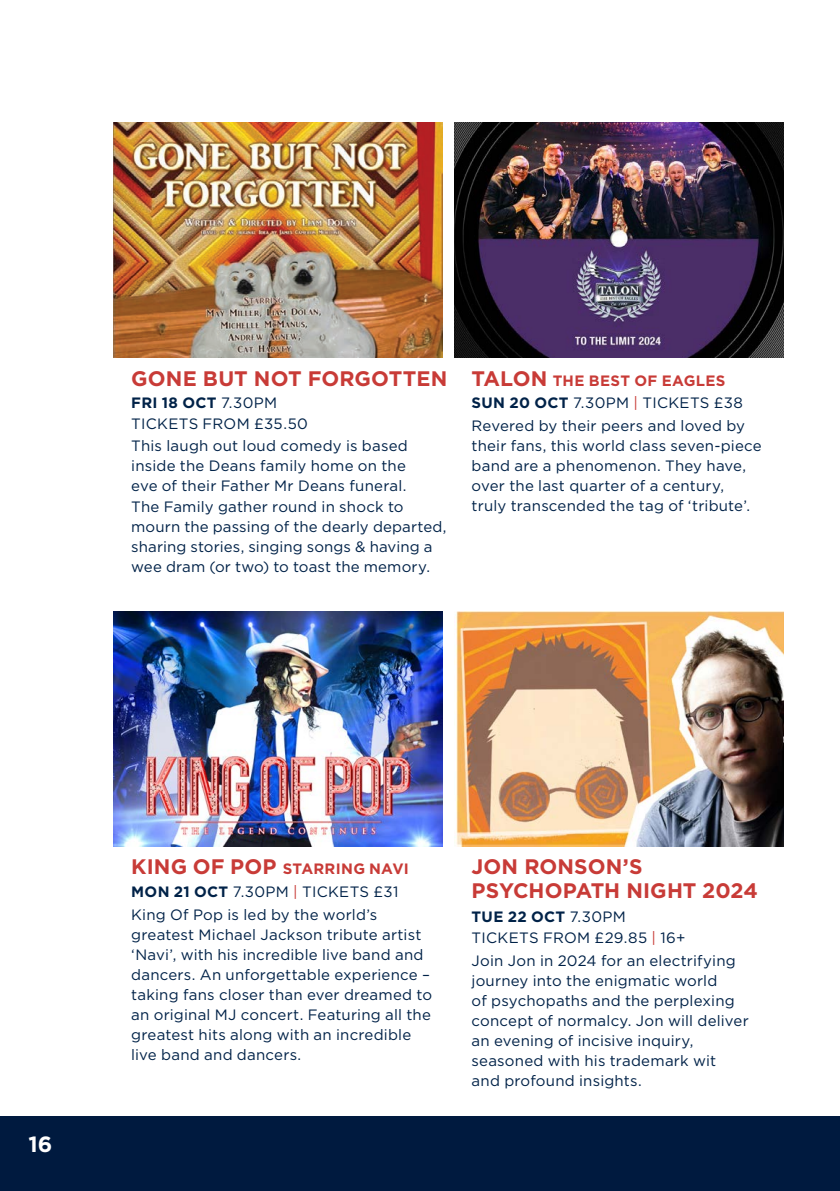
<style>
.page{position:relative;width:840px;height:1191px;background:#fff}
.page>*{position:absolute;margin:0;border:0;box-sizing:border-box;transform-origin:0 0}
.t1{font:700 22px "Gotham";color:#fff}
.Body_Copy__Regular{font:700 21px/24px "Gotham";letter-spacing:.005em;color:#c83b37}
.Body_Copy__Regular-2{font:15px/20px "Gotham";letter-spacing:.01em;color:#002248}
.Body_Copy__Regular-3{font:700 15px "Gotham";letter-spacing:.02em;color:#c83b37}
.s1{font-weight:700}
.s2{font-size:21px}
.s3{color:#c83b37}
</style>
<div class="page">
<hr style="left:839px;top:1116px;width:1px;height:75px;background:#001a3f">
<div style="left:0;top:1116px;width:839px;height:75px;background:#001a3f"></div>
<img style="left:114px;top:123px;width:328px;height:235px">
<img style="left:114px;top:611px;width:328px;height:235px">
<img style="left:454px;top:611px;width:328px;height:235px">
<img style="left:454px;top:123px;width:328px;height:235px">
<p class="Body_Copy__Regular" style="left:131px;top:366px;width:317px">GONE BUT NOT FORGOTTEN</p>
<p class="Body_Copy__Regular-2" style="left:131px;top:391px;width:178px;line-height:21px"><span class="s1">FRI 18 OCT</span> 7.30PM<br>TICKETS FROM £35.50</p>
<p class="Body_Copy__Regular-2" style="left:131px;top:436px;width:316px">This laugh out loud comedy is based inside the Deans family home on the<br>eve of their Father Mr Deans funeral.<br>The Family gather round in shock to mourn the passing of the dearly departed, sharing stories, singing songs &amp; having a wee dram (or two) to toast the memory.</p>
<p class="Body_Copy__Regular-3" style="left:471px;top:370px;width:255px"><span class="s2">TALON</span> THE BEST OF EAGLES</p>
<p class="Body_Copy__Regular-2" style="left:471px;top:392px;width:273px"><span class="s1">SUN 20 OCT</span> 7.30PM <span class="s3">|</span> TICKETS £38</p>
<p class="Body_Copy__Regular-2" style="left:471px;top:415px;width:291px">Revered by their peers and loved by their fans, this world class seven-piece band are a phenomenon. They have, over the last quarter of a century, truly transcended the tag of ‘tribute’.</p>
<p class="t1" style="left:28px;top:1129px;width:26px">16</p>
<p class="Body_Copy__Regular-3" style="left:131px;top:859px;width:279px"><span class="s2">KING OF POP</span> STARRING NAVI</p>
<p class="Body_Copy__Regular-2" style="left:131px;top:881px;width:269px"><span class="s1">MON 21 OCT</span> 7.30PM <span class="s3">|</span> TICKETS £31</p>
<p class="Body_Copy__Regular-2" style="left:131px;top:904px;width:302px">King Of Pop is led by the world’s greatest Michael Jackson tribute artist ‘Navi’, with his incredible live band and dancers. An unforgettable experience – taking fans closer than ever dreamed to an original MJ concert. Featuring all the greatest hits along with an incredible live band and dancers.</p>
<p class="Body_Copy__Regular" style="left:471px;top:854px;width:288px">JON RONSON’S<br>PSYCHOPATH NIGHT 2024</p>
<p class="Body_Copy__Regular-2" style="left:471px;top:906px;width:215px;line-height:21px"><span class="s1">TUE 22 OCT</span> 7.30PM<br>TICKETS FROM £29.85 <span class="s3">|</span> 16+</p>
<p class="Body_Copy__Regular-2" style="left:471px;top:950px;width:278px">Join Jon in 2024 for an electrifying journey into the enigmatic world<br>of psychopaths and the perplexing concept of normalcy. Jon will deliver an evening of incisive inquiry, seasoned with his trademark wit<br>and profound insights.</p>
</div>
